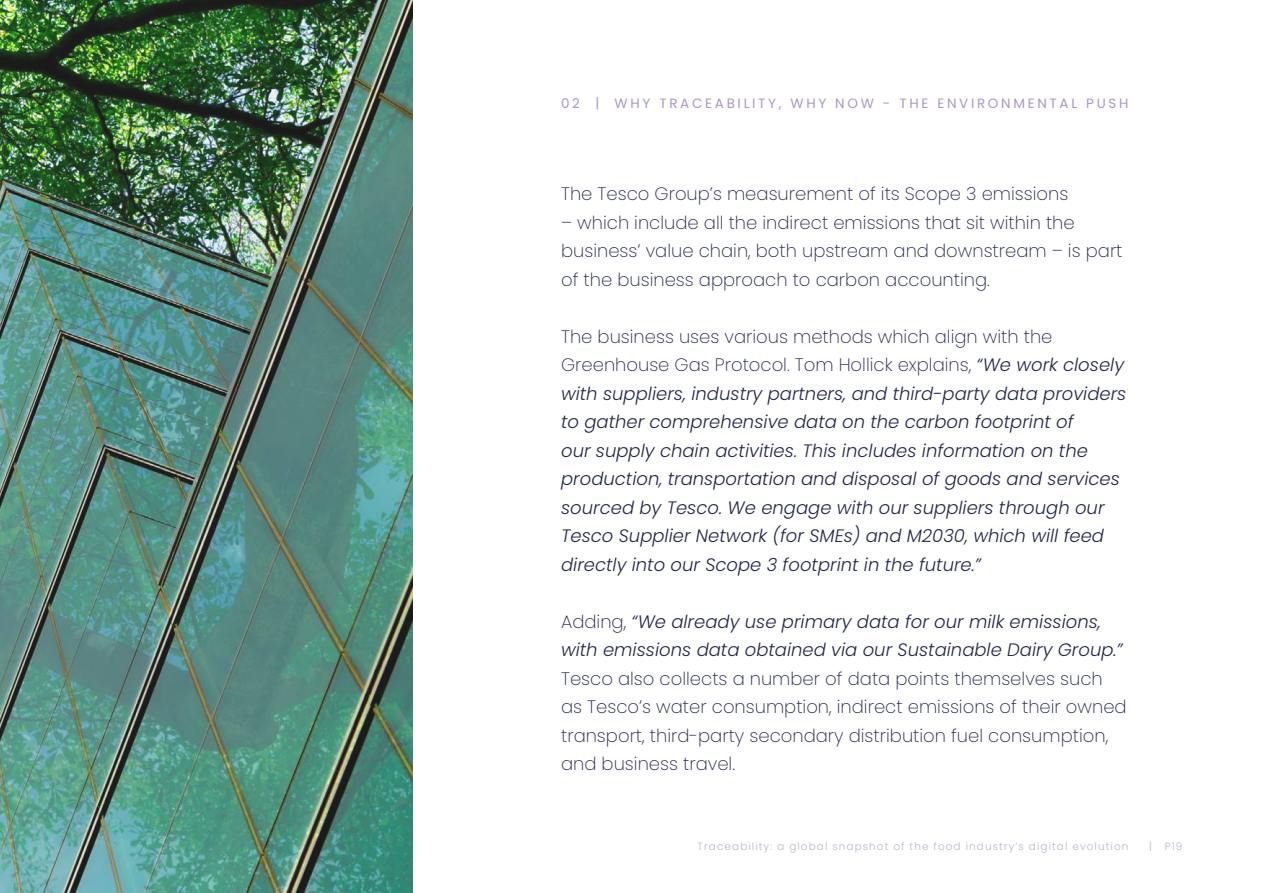
<style>
.page{position:relative;width:1263px;height:893px;background:#fff}
.page>*{position:absolute;margin:0;border:0;box-sizing:border-box;transform-origin:0 0}
.t1{font:italic 300 18px/28.5px "Poppins";color:#232751}
.t2{font:200 18px/28.5px "Poppins";color:#232751}
.t3{font:13.5px "Poppins";letter-spacing:.2em;color:#ab97c6}
.t4{font:300 10.5px "Poppins";letter-spacing:.1em;color:#b6b8cb}
.s1{font-weight:200;font-style:normal}
</style>
<div class="page">
<img style="left:0;top:0;width:412px;height:893px">
<p class="t3" style="left:561px;top:95px;width:569px">02 | WHY TRACEABILITY, WHY NOW - THE ENVIRONMENTAL PUSH</p>
<p class="t2" style="left:561px;top:180px;width:509px">The Tesco Group’s measurement of its Scope 3 emissions</p>
<p class="t2" style="left:561px;top:208px;width:563px">– which include all the indirect emissions that sit within the business’ value chain, both upstream and downstream – is part of the business approach to carbon accounting.</p>
<p class="t1" style="left:561px;top:322px;width:567px"><span class="s1">The business uses various methods which align with the Greenhouse Gas Protocol. Tom Hollick explains,</span> “We work closely with suppliers, industry partners, and third-party data providers to gather comprehensive data on the carbon footprint of<br>our supply chain activities. This includes information on the production, transportation and disposal of goods and services sourced by Tesco. We engage with our suppliers through our Tesco Supplier Network (for SMEs) and M2030, which will feed directly into our Scope 3 footprint in the future.”</p>
<p class="t1" style="left:561px;top:607px;width:563px"><span class="s1">Adding,</span> “We already use primary data for our milk emissions, with emissions data obtained via our Sustainable Dairy Group.”</p>
<p class="t2" style="left:561px;top:664px;width:567px">Tesco also collects a number of data points themselves such as Tesco’s water consumption, indirect emissions of their owned transport, third-party secondary distribution fuel consumption, and business travel.</p>
<p class="t4" style="left:698px;top:840px;width:432px">Traceability: a global snapshot of the food industry’s digital evolution</p>
<p class="t4" style="left:1149px;top:840px;width:35px">| P19</p>
</div>
